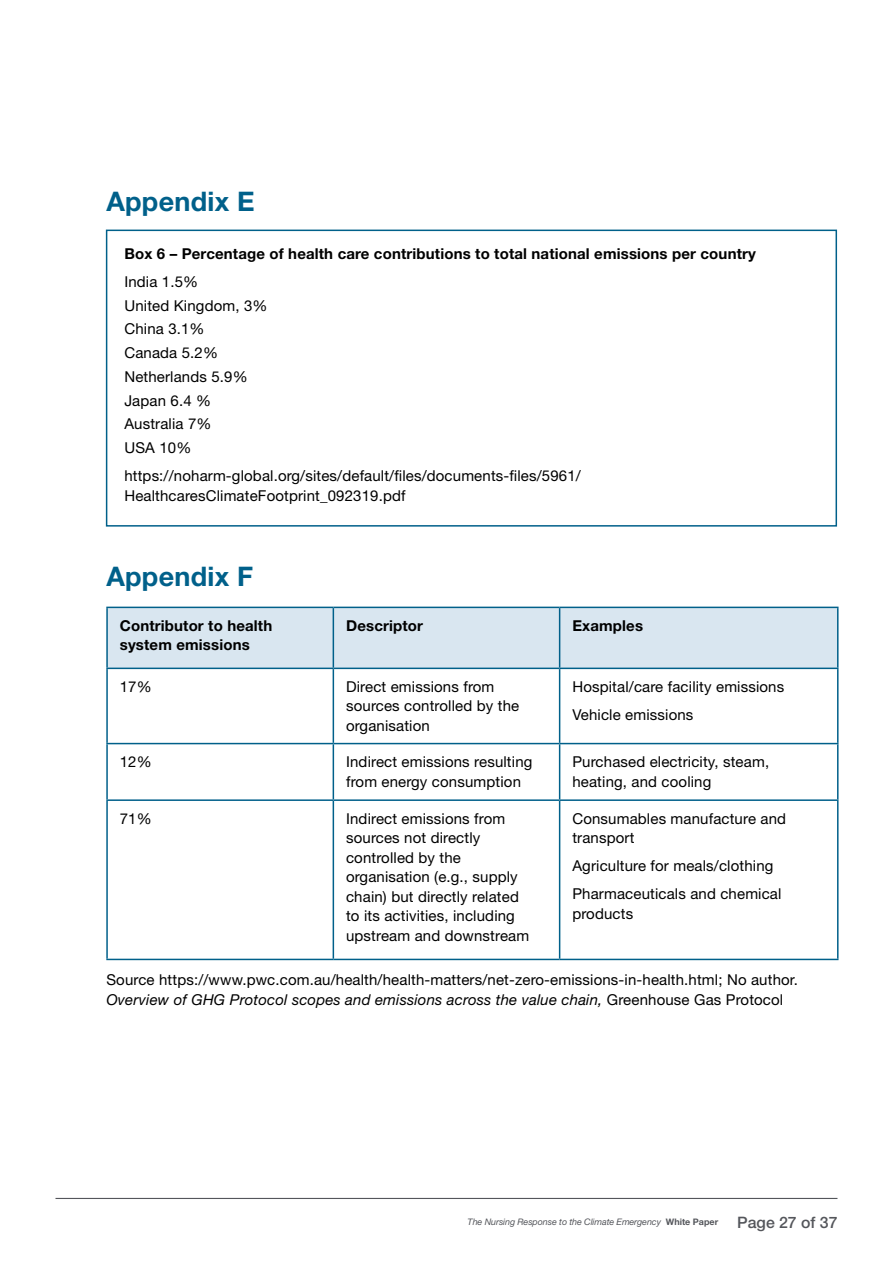
<style>
.page{position:relative;width:893px;height:1263px;background:#fff}
.page>*{position:absolute;margin:0;border:0;box-sizing:border-box;transform-origin:0 0}
.t1{font:700 27px "Helvetica Neue LT Std";letter-spacing:.01em;color:#00608a}
.t2{font:15px/19.5px "Helvetica Neue LT Std";letter-spacing:.01em;color:#000}
.t3{font:700 15px/19.5px "Helvetica Neue LT Std";letter-spacing:.01em;color:#000}
.t4{font:italic 9px "Helvetica Neue LT Std";letter-spacing:-.01em;color:#54565b}
.s1{font-style:italic}
.s2{font-weight:700;font-style:normal}
.s3{font-weight:500;font-style:normal;font-size:15.75px}
</style>
<div class="page">
<hr style="left:56px;top:1198px;width:781px;height:1px;background:#54565b">
<div style="left:106px;top:230px;width:731px;height:297px;border:2px solid #00608a"></div>
<div style="left:108px;top:608px;width:729px;height:60px;background:#d9e6f0"></div>
<hr style="left:106px;top:799px;width:227px;height:2px;background:#00608a">
<hr style="left:333px;top:799px;width:227px;height:2px;background:#00608a">
<hr style="left:560px;top:799px;width:278px;height:2px;background:#00608a">
<hr style="left:106px;top:607px;width:227px;height:1px;background:#00608a">
<hr style="left:106px;top:608px;width:2px;height:60px;background:#00608a">
<hr style="left:333px;top:607px;width:227px;height:1px;background:#00608a">
<hr style="left:333px;top:608px;width:1px;height:60px;background:#00608a">
<hr style="left:560px;top:607px;width:278px;height:1px;background:#00608a">
<hr style="left:559px;top:608px;width:1px;height:60px;background:#00608a">
<hr style="left:837px;top:608px;width:1px;height:60px;background:#00608a">
<hr style="left:106px;top:668px;width:227px;height:1px;background:#00608a">
<hr style="left:106px;top:669px;width:2px;height:74px;background:#00608a">
<hr style="left:333px;top:668px;width:227px;height:1px;background:#00608a">
<hr style="left:333px;top:669px;width:1px;height:74px;background:#00608a">
<hr style="left:560px;top:668px;width:278px;height:1px;background:#00608a">
<hr style="left:559px;top:669px;width:1px;height:74px;background:#00608a">
<hr style="left:837px;top:669px;width:1px;height:74px;background:#00608a">
<hr style="left:106px;top:743px;width:227px;height:1px;background:#00608a">
<hr style="left:106px;top:744px;width:2px;height:55px;background:#00608a">
<hr style="left:333px;top:743px;width:227px;height:1px;background:#00608a">
<hr style="left:333px;top:744px;width:1px;height:55px;background:#00608a">
<hr style="left:560px;top:743px;width:278px;height:1px;background:#00608a">
<hr style="left:559px;top:744px;width:1px;height:55px;background:#00608a">
<hr style="left:837px;top:744px;width:1px;height:55px;background:#00608a">
<hr style="left:106px;top:801px;width:2px;height:158px;background:#00608a">
<hr style="left:333px;top:801px;width:1px;height:158px;background:#00608a">
<hr style="left:559px;top:801px;width:1px;height:158px;background:#00608a">
<hr style="left:837px;top:801px;width:1px;height:158px;background:#00608a">
<hr style="left:106px;top:959px;width:227px;height:1px;background:#00608a">
<hr style="left:333px;top:959px;width:227px;height:1px;background:#00608a">
<hr style="left:560px;top:959px;width:278px;height:1px;background:#00608a">
<h1 class="t1" style="left:106px;top:184px;width:150px">Appendix E</h1>
<p class="t3" style="left:124px;top:243px;width:633px">Box 6 – Percentage of health care contributions to total national emissions per country</p>
<p class="t2" style="left:124px;top:269px;width:145px;line-height:23.7px">India 1.5%<br>United Kingdom, 3%<br>China 3.1%<br>Canada 5.2%<br>Netherlands 5.9%<br>Japan 6.4 %<br>Australia 7%<br>USA 10%</p>
<p class="t2" style="left:124px;top:466px;width:458px">https://noharm-global.org/sites/default/files/documents-files/5961/<br>HealthcaresClimateFootprint_092319.pdf</p>
<h1 class="t1" style="left:106px;top:559px;width:148px">Appendix F</h1>
<p class="t3" style="left:120px;top:615px;width:154px">Contributor to health system emissions</p>
<p class="t3" style="left:346px;top:615px;width:78px">Descriptor</p>
<p class="t3" style="left:572px;top:615px;width:72px">Examples</p>
<p class="t2" style="left:120px;top:676px;width:33px">17%</p>
<p class="t2" style="left:346px;top:676px;width:175px">Direct emissions from sources controlled by the organisation</p>
<p class="t2" style="left:572px;top:672px;width:213px;line-height:28px">Hospital/care facility emissions<br>Vehicle emissions</p>
<p class="t2" style="left:120px;top:752px;width:33px">12%</p>
<p class="t2" style="left:346px;top:752px;width:188px">Indirect emissions resulting from energy consumption</p>
<p class="t2" style="left:572px;top:752px;width:198px">Purchased electricity, steam, heating, and cooling</p>
<p class="t2" style="left:120px;top:808px;width:33px">71%</p>
<p class="t2" style="left:346px;top:808px;width:185px">Indirect emissions from sources not directly controlled by the organisation (e.g., supply chain) but directly related to its activities, including upstream and downstream</p>
<p class="t2" style="left:572px;top:808px;width:215px">Consumables manufacture and transport</p>
<p class="t2" style="left:572px;top:852px;width:211px;line-height:28px">Agriculture for meals/clothing<br>Pharmaceuticals and chemical</p>
<p class="t2" style="left:572px;top:903px;width:62px">products</p>
<p class="t2" style="left:106px;top:970px;width:693px">Source https://www.pwc.com.au/health/health-matters/net-zero-emissions-in-health.html; No author.<br><span class="s1">Overview of GHG Protocol scopes and emissions across the value chain,</span> Greenhouse Gas Protocol</p>
<p class="t4" style="left:468px;top:1216px;width:371px">The Nursing Response to the Climate Emergency <span class="s2">White Paper</span> <span class="s3">Page 27 of 37</span></p>
</div>
